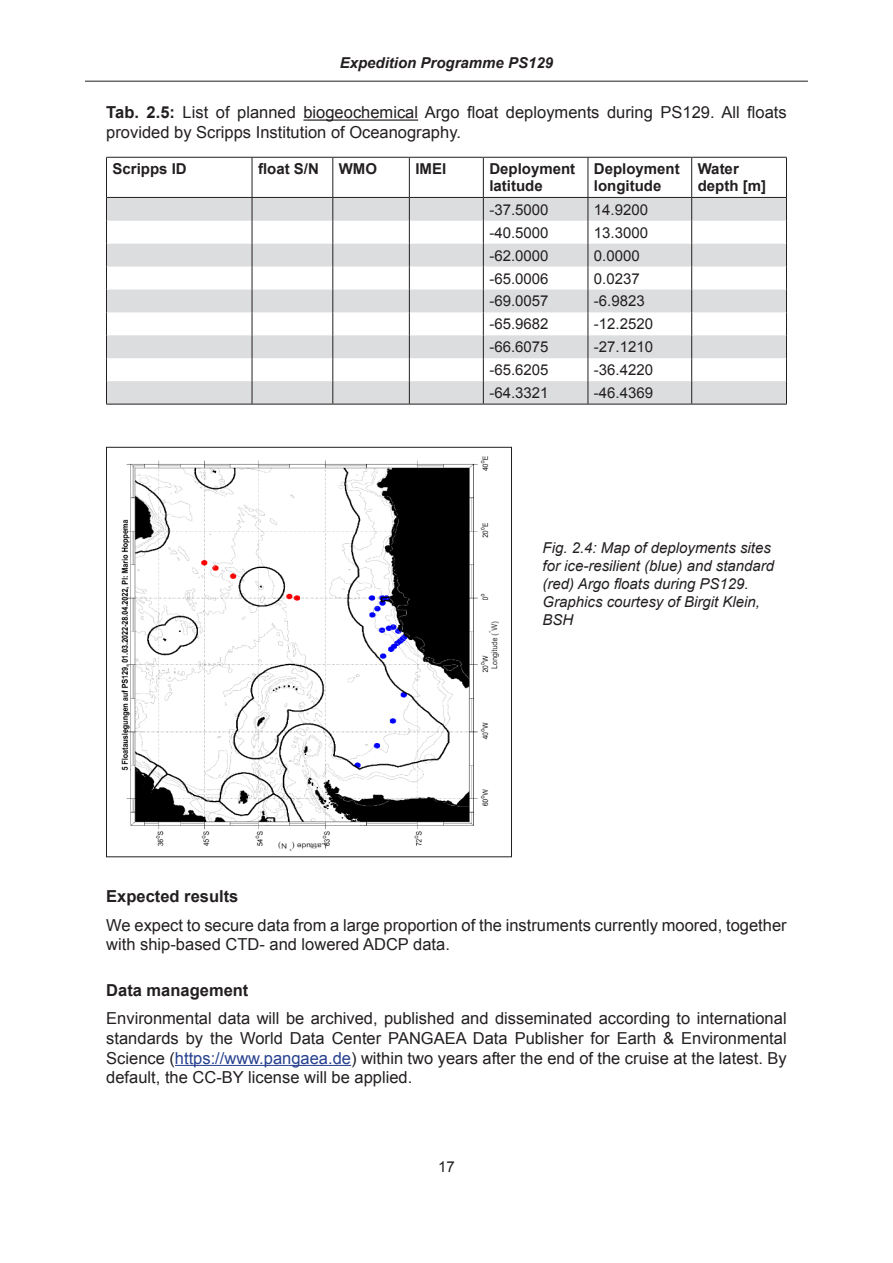
<style>
.page{position:relative;width:893px;height:1263px;background:#fff}
.page>*{position:absolute;margin:0;border:0;box-sizing:border-box;transform-origin:0 0}
.AWI-Standard{font:16.5px/19.8px "Arial";color:#231f20}
.AWI-Heading4{font:700 16.5px "Arial";color:#231f20}
.AWI_tabelle{font:15px "Arial";color:#231f20}
.AWI-Captions{font:italic 15px/18px "Arial";color:#231f20}
.AWI_tabelle-2{font:700 15px/17.2px "Arial";color:#231f20}
.t1{font:italic 700 15px "Arial";color:#231f20}
.s1{font-weight:700}
.s2{color:#253f8e}
</style>
<div class="page">
<hr style="left:85px;top:81px;width:723px;height:1px;background:#231f20">
<hr style="left:303px;top:119px;width:115px;height:2px;background:#231f20">
<hr style="left:175px;top:1065px;width:176px;height:1px;background:#253f8e">
<svg style="left:107px;top:198px;width:679px;height:206px;fill:#dcdddf"></svg>
<hr style="left:106px;top:158px;width:1px;height:39px;background:#231f20">
<hr style="left:252px;top:158px;width:1px;height:39px;background:#231f20">
<hr style="left:333px;top:158px;width:1px;height:39px;background:#231f20">
<hr style="left:409px;top:158px;width:1px;height:39px;background:#231f20">
<hr style="left:483px;top:158px;width:1px;height:39px;background:#231f20">
<hr style="left:588px;top:158px;width:1px;height:39px;background:#231f20">
<hr style="left:691px;top:158px;width:1px;height:39px;background:#231f20">
<hr style="left:786px;top:158px;width:1px;height:39px;background:#231f20">
<svg style="left:106px;top:197px;width:1px;height:207px"></svg>
<svg style="left:252px;top:198px;width:1px;height:206px"></svg>
<svg style="left:333px;top:198px;width:1px;height:206px"></svg>
<svg style="left:409px;top:198px;width:1px;height:206px"></svg>
<svg style="left:483px;top:198px;width:1px;height:206px"></svg>
<svg style="left:588px;top:198px;width:1px;height:206px"></svg>
<svg style="left:691px;top:198px;width:1px;height:206px"></svg>
<svg style="left:786px;top:197px;width:1px;height:207px"></svg>
<hr style="left:106px;top:157px;width:146px;height:1px;background:#231f20">
<hr style="left:252px;top:157px;width:81px;height:1px;background:#231f20">
<hr style="left:333px;top:157px;width:76px;height:1px;background:#231f20">
<hr style="left:409px;top:157px;width:74px;height:1px;background:#231f20">
<hr style="left:483px;top:157px;width:105px;height:1px;background:#231f20">
<hr style="left:588px;top:157px;width:104px;height:1px;background:#231f20">
<hr style="left:692px;top:157px;width:95px;height:1px;background:#231f20">
<hr style="left:107px;top:197px;width:145px;height:1px;background:#231f20">
<hr style="left:252px;top:197px;width:81px;height:1px;background:#231f20">
<hr style="left:333px;top:197px;width:76px;height:1px;background:#231f20">
<hr style="left:409px;top:197px;width:74px;height:1px;background:#231f20">
<hr style="left:483px;top:197px;width:105px;height:1px;background:#231f20">
<hr style="left:588px;top:197px;width:104px;height:1px;background:#231f20">
<hr style="left:692px;top:197px;width:94px;height:1px;background:#231f20">
<hr style="left:106px;top:404px;width:146px;height:1px;background:#231f20">
<hr style="left:252px;top:404px;width:81px;height:1px;background:#231f20">
<hr style="left:333px;top:404px;width:76px;height:1px;background:#231f20">
<hr style="left:409px;top:404px;width:74px;height:1px;background:#231f20">
<hr style="left:483px;top:404px;width:105px;height:1px;background:#231f20">
<hr style="left:588px;top:404px;width:104px;height:1px;background:#231f20">
<hr style="left:692px;top:404px;width:95px;height:1px;background:#231f20">
<img style="left:121px;top:456px;width:378px;height:395px">
<p class="t1" style="left:340px;top:53px;width:215px">Expedition Programme PS129</p>
<p class="AWI-Standard" style="left:106px;top:103px;width:682px"><span class="s1">Tab. 2.5:</span> List of planned biogeochemical Argo float deployments during PS129. All floats provided by Scripps Institution of Oceanography.</p>
<p class="AWI_tabelle-2" style="left:112px;top:161px;width:76px">Scripps ID</p>
<p class="AWI_tabelle-2" style="left:258px;top:161px;width:62px">float S/N</p>
<p class="AWI_tabelle-2" style="left:339px;top:161px;width:40px">WMO</p>
<p class="AWI_tabelle-2" style="left:415px;top:161px;width:32px">IMEI</p>
<p class="AWI_tabelle-2" style="left:489px;top:161px;width:87px">Deployment latitude</p>
<p class="AWI_tabelle-2" style="left:594px;top:161px;width:87px">Deployment longitude</p>
<p class="AWI_tabelle-2" style="left:698px;top:161px;width:70px">Water depth [m]</p>
<p class="AWI_tabelle" style="left:489px;top:200px;width:61px">-37.5000</p>
<p class="AWI_tabelle" style="left:594px;top:200px;width:56px">14.9200</p>
<p class="AWI_tabelle" style="left:489px;top:223px;width:61px">-40.5000</p>
<p class="AWI_tabelle" style="left:594px;top:223px;width:56px">13.3000</p>
<p class="AWI_tabelle" style="left:489px;top:245px;width:61px">-62.0000</p>
<p class="AWI_tabelle" style="left:594px;top:245px;width:47px">0.0000</p>
<p class="AWI_tabelle" style="left:489px;top:268px;width:61px">-65.0006</p>
<p class="AWI_tabelle" style="left:594px;top:268px;width:47px">0.0237</p>
<p class="AWI_tabelle" style="left:489px;top:291px;width:61px">-69.0057</p>
<p class="AWI_tabelle" style="left:594px;top:291px;width:52px">-6.9823</p>
<p class="AWI_tabelle" style="left:489px;top:314px;width:61px">-65.9682</p>
<p class="AWI_tabelle" style="left:594px;top:314px;width:61px">-12.2520</p>
<p class="AWI_tabelle" style="left:489px;top:337px;width:61px">-66.6075</p>
<p class="AWI_tabelle" style="left:594px;top:337px;width:61px">-27.1210</p>
<p class="AWI_tabelle" style="left:489px;top:360px;width:61px">-65.6205</p>
<p class="AWI_tabelle" style="left:594px;top:360px;width:61px">-36.4220</p>
<p class="AWI_tabelle" style="left:489px;top:383px;width:61px">-64.3321</p>
<p class="AWI_tabelle" style="left:594px;top:383px;width:61px">-46.4369</p>
<p class="AWI-Captions" style="left:542px;top:539px;width:233px">Fig. 2.4: Map of deployments sites for ice-resilient (blue) and standard (red) Argo floats during PS129.<br>Graphics courtesy of Birgit Klein,<br>BSH</p>
<h4 class="AWI-Heading4" style="left:106px;top:886px;width:134px">Expected results</h4>
<p class="AWI-Standard" style="left:106px;top:915px;width:682px">We expect to secure data from a large proportion of the instruments currently moored, together with ship-based CTD- and lowered ADCP data.</p>
<h4 class="AWI-Heading4" style="left:106px;top:979px;width:144px">Data management</h4>
<p class="AWI-Standard" style="left:106px;top:1008px;width:682px;text-align:justify">Environmental data will be archived, published and disseminated according to international standards by the World Data Center PANGAEA Data Publisher for Earth &amp; Environmental Science (<span class="s2">https://www.pangaea.de</span>) within two years after the end of the cruise at the latest. By default, the CC-BY license will be applied.</p>
<p class="AWI_tabelle" style="left:438px;top:1157px;width:18px">17</p>
</div>
